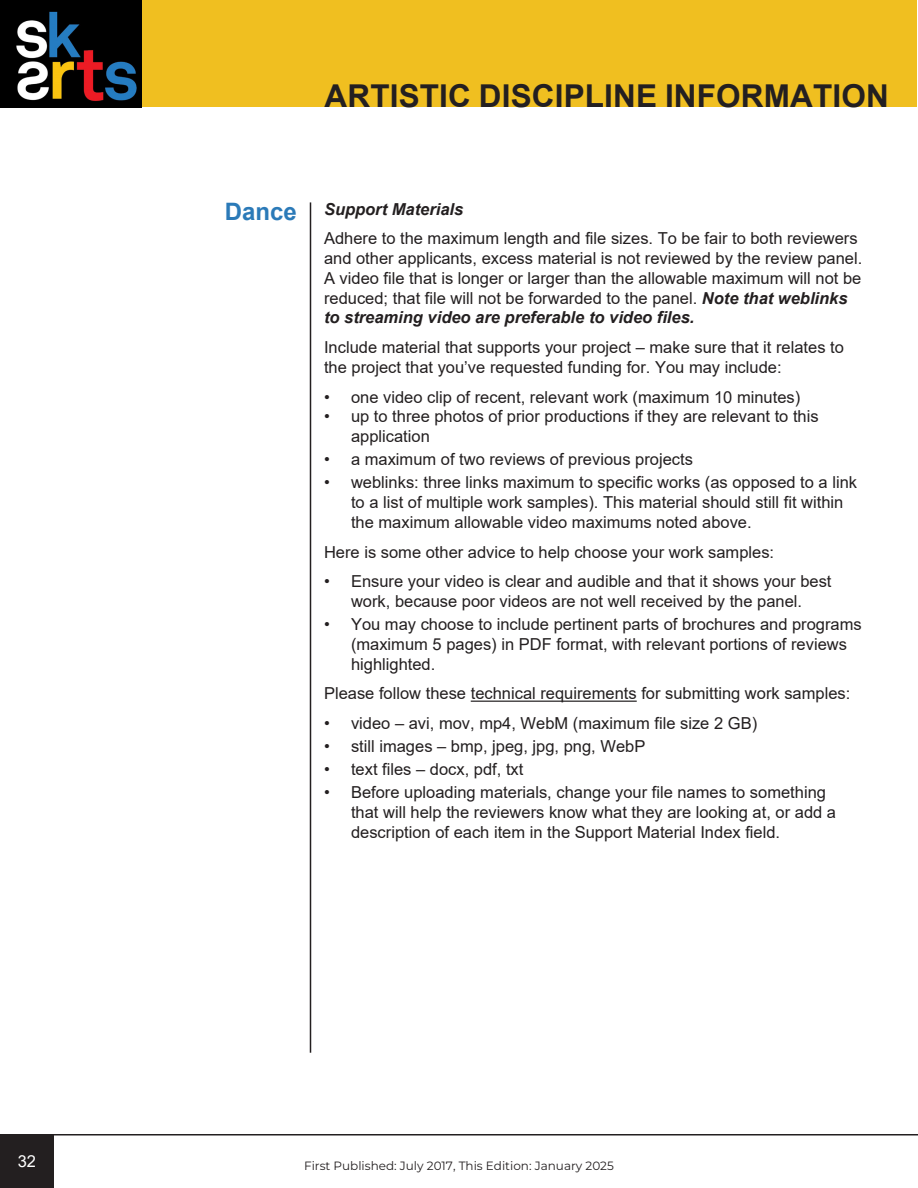
<style>
.page{position:relative;width:918px;height:1188px;background:#fff}
.page>*{position:absolute;margin:0;border:0;box-sizing:border-box;transform-origin:0 0}
.t1{font:700 31.5px "Arial";letter-spacing:.005em;color:#231f20}
.Section_Headings_-_No_TOC{font:700 24px "Arial";color:#2b7ab8}
.t2{font:16.5px/19.8px "Arial";color:#231f20}
.Sub-Headings{font:italic 700 16.5px "Arial";color:#231f20}
.t3{font:16.5px "Arial";color:#fff}
.t4{font:100 12px "Montserrat";color:#231f20}
.s1{font-weight:700;font-style:italic}
</style>
<div class="page">
<div style="left:1px;top:1px;width:916px;height:106px;background:#f0bf20"></div>
<hr style="left:0;top:1134px;width:918px;height:2px;background:#231f20">
<div style="left:0;top:1134px;width:54px;height:54px;background:#231f20"></div>
<hr style="left:310px;top:202px;width:1px;height:851px;background:#231f20">
<img style="left:0;top:1px;width:142px;height:106px">
<hr style="left:471px;top:701px;width:166px;height:1px;background:#231f20">
<h1 class="t1" style="left:325px;top:74px;width:566px">ARTISTIC DISCIPLINE INFORMATION</h1>
<p class="Section_Headings_-_No_TOC" style="left:225px;top:195px;width:74px">Dance</p>
<p class="Sub-Headings" style="left:324px;top:198px;width:141px">Support Materials</p>
<p class="t2" style="left:324px;top:228px;width:540px">Adhere to the maximum length and file sizes. To be fair to both reviewers and other applicants, excess material is not reviewed by the review panel.<br>A video file that is longer or larger than the allowable maximum will not be reduced; that file will not be forwarded to the panel. <span class="s1">Note that weblinks to streaming video are preferable to video files.</span></p>
<p class="t2" style="left:324px;top:337px;width:521px">Include material that supports your project – make sure that it relates to the project that you’ve requested funding for. You may include:</p>
<p class="t2" style="left:324px;top:387px;width:478px">• one video clip of recent, relevant work (maximum 10 minutes)</p>
<p class="t2" style="left:351px;top:407px;width:469px;text-indent:-27px">• up to three photos of prior productions if they are relevant to this application</p>
<p class="t2" style="left:324px;top:449px;width:371px">• a maximum of two reviews of previous projects</p>
<p class="t2" style="left:351px;top:472px;width:508px;text-indent:-27px">• weblinks: three links maximum to specific works (as opposed to a link to a list of multiple work samples). This material should still fit within the maximum allowable video maximums noted above.</p>
<p class="t2" style="left:324px;top:542px;width:452px">Here is some other advice to help choose your work samples:</p>
<p class="t2" style="left:324px;top:571px;width:509px;text-align:center">• Ensure your video is clear and audible and that it shows your best work, because poor videos are not well received by the panel.</p>
<p class="t2" style="left:351px;top:614px;width:512px;text-indent:-27px">• You may choose to include pertinent parts of brochures and programs (maximum 5 pages) in PDF format, with relevant portions of reviews highlighted.</p>
<p class="t2" style="left:324px;top:684px;width:528px">Please follow these technical requirements for submitting work samples:</p>
<p class="t2" style="left:324px;top:713px;width:435px">• video – avi, mov, mp4, WebM (maximum file size 2 GB)</p>
<p class="t2" style="left:324px;top:736px;width:323px">• still images – bmp, jpeg, jpg, png, WebP</p>
<p class="t2" style="left:324px;top:759px;width:201px">• text files – docx, pdf, txt</p>
<p class="t2" style="left:351px;top:782px;width:487px;text-indent:-27px">• Before uploading materials, change your file names to something that will help the reviewers know what they are looking at, or add a description of each item in the Support Material Index field.</p>
<p class="t3" style="left:18px;top:1150px;width:20px">32</p>
<p class="t4" style="left:304px;top:1158px;width:311px">First Published: July 2017, This Edition: January 2025</p>
</div>
